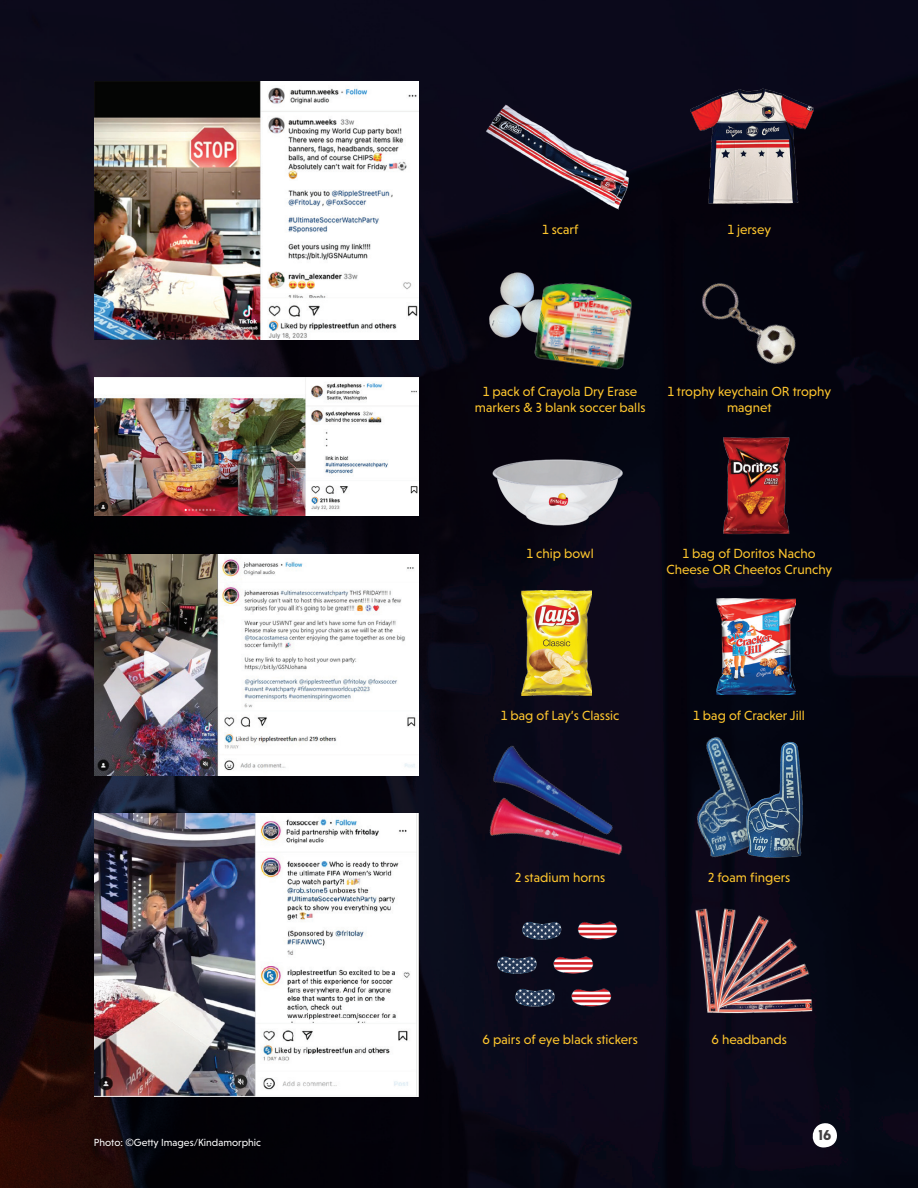
<style>
.page{position:relative;width:918px;height:1188px;background:#fff}
.page>*{position:absolute;margin:0;border:0;box-sizing:border-box;transform-origin:0 0}
.t1{font:13.5px/16.2px "Niveau Grotesk";color:#fec62e;text-align:center}
.t2{font:700 13.5px "New Order";color:#424041}
.t3{font:10.5px "Niveau Grotesk";color:#fff}
</style>
<div class="page">
<img style="left:0;top:0;width:918px;height:1188px">
<img style="left:490px;top:421px;width:136px;height:135px">
<img style="left:686px;top:86px;width:131px;height:121px">
<img style="left:803px;top:960px;width:10px;height:56px">
<img style="left:775px;top:935px;width:28px;height:81px">
<img style="left:742px;top:911px;width:33px;height:105px">
<img style="left:723px;top:905px;width:19px;height:111px">
<img style="left:693px;top:905px;width:30px;height:111px">
<img style="left:486px;top:269px;width:71px;height:71px">
<img style="left:531px;top:277px;width:106px;height:98px">
<img style="left:477px;top:737px;width:155px;height:126px">
<img style="left:663px;top:725px;width:114px;height:148px">
<img style="left:739px;top:737px;width:74px;height:131px">
<img style="left:516px;top:917px;width:108px;height:28px">
<img style="left:491px;top:951px;width:108px;height:29px">
<img style="left:509px;top:984px;width:108px;height:28px">
<img style="left:481px;top:102px;width:154px;height:115px">
<div style="left:666px;top:231px;width:180px;height:180px;background:#03030e"></div>
<img style="left:717px;top:598px;width:78px;height:97px">
<img style="left:521px;top:590px;width:71px;height:105px">
<img style="left:704px;top:434px;width:104px;height:103px">
<img style="left:94px;top:81px;width:324px;height:258px">
<img style="left:94px;top:554px;width:324px;height:221px">
<img style="left:94px;top:814px;width:324px;height:282px">
<img style="left:94px;top:378px;width:324px;height:138px">
<svg style="left:809px;top:1121px;width:35px;height:27px"></svg>
<p class="t3" style="left:94px;top:1137px;width:169px">Photo: ©Getty Images/Kindamorphic</p>
<p class="t1" style="left:542px;top:221px;width:37px">1 scarf</p>
<p class="t1" style="left:728px;top:221px;width:45px">1 jersey</p>
<p class="t1" style="left:475px;top:383px;width:172px">1 pack of Crayola Dry Erase markers &amp; 3 blank soccer balls</p>
<p class="t1" style="left:668px;top:383px;width:165px">1 trophy keychain OR trophy magnet</p>
<p class="t1" style="left:527px;top:545px;width:68px">1 chip bowl</p>
<p class="t1" style="left:667px;top:545px;width:167px">1 bag of Doritos Nacho<br>Cheese OR Cheetos Crunchy</p>
<p class="t1" style="left:501px;top:707px;width:120px">1 bag of Lay’s Classic</p>
<p class="t1" style="left:694px;top:707px;width:113px">1 bag of Cracker Jill</p>
<p class="t1" style="left:515px;top:869px;width:92px">2 stadium horns</p>
<p class="t1" style="left:708px;top:869px;width:84px">2 foam fingers</p>
<p class="t1" style="left:483px;top:1031px;width:157px">6 pairs of eye black stickers</p>
<p class="t1" style="left:711px;top:1031px;width:77px">6 headbands</p>
<p class="t2" style="left:819px;top:1126px;width:14px">16</p>
</div>
